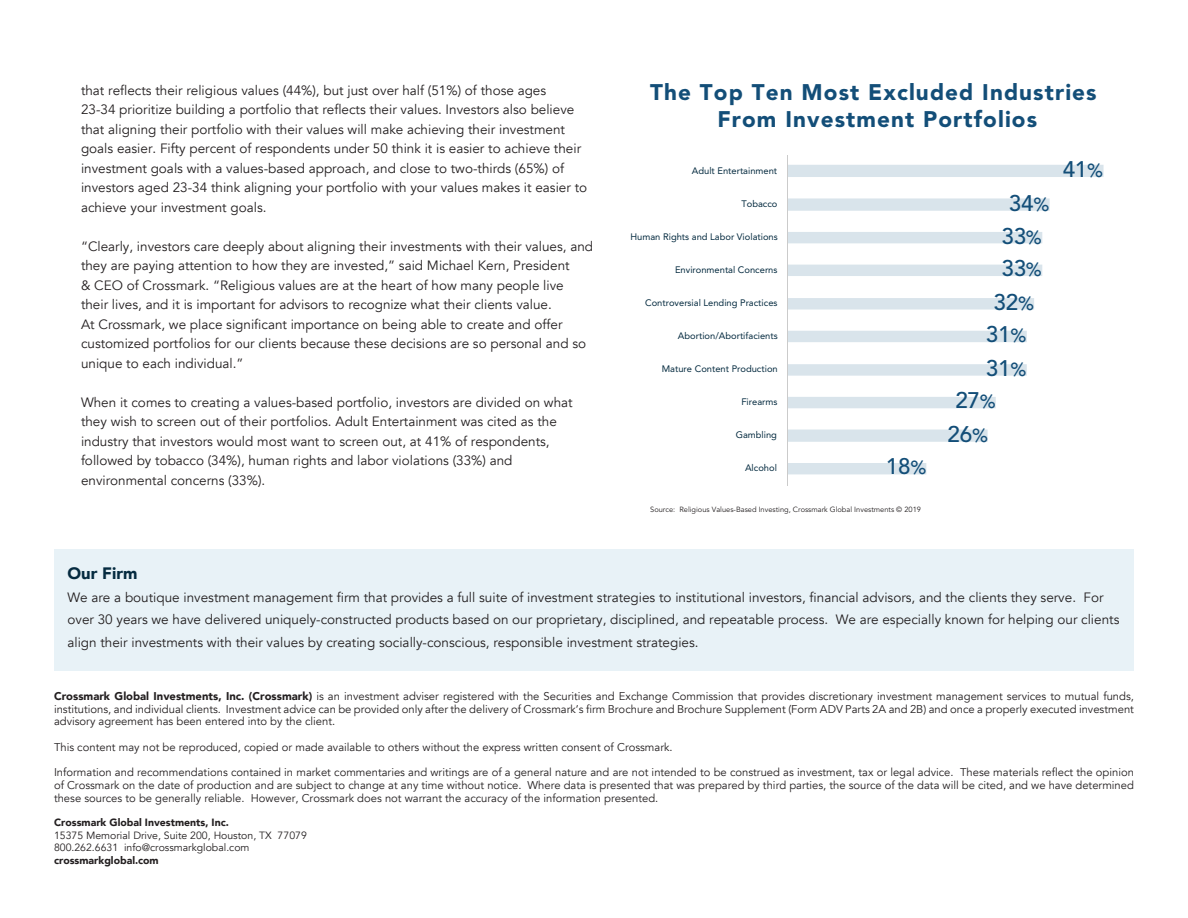
<style>
.page{position:relative;width:1188px;height:918px;background:#fff}
.page>*{position:absolute;margin:0;border:0;box-sizing:border-box;transform-origin:0 0}
.t1{font:900 22.5px/27px "Avenir";letter-spacing:.05em;color:#134e78;text-align:center}
.t2{font:500 22.5px "Avenir";letter-spacing:-.01em;color:#134e78}
.t3{font:900 16.5px "Avenir";color:#052b40}
.t4{font:13.5px/19.5px "Avenir";color:#231f20}
.t5{font:11.25px/12.8px "Avenir";color:#231f20;text-align:justify}
.t6{font:10.5px "Avenir";color:#231f20}
.t7{font:900 10.5px "Avenir";color:#231f20}
.t8{font:9.3px "Avenir";color:#042a3f}
.t9{font:7.5px "Avenir";color:#231f20}
.s1{font-size:18.75px}
.s2{font-weight:900}
</style>
<div class="page">
<svg style="left:788px;top:165px;width:316px;height:309px"></svg>
<hr style="left:787px;top:155px;width:1px;height:330px;background:#cbcbcb">
<div style="left:54px;top:549px;width:1080px;height:122px;background:#e8f2f7"></div>
<p class="t4" style="left:81px;top:80px;width:508px">that reflects their religious values (44%), but just over half (51%) of those ages<br>23-34 prioritize building a portfolio that reflects their values. Investors also believe that aligning their portfolio with their values will make achieving their investment goals easier. Fifty percent of respondents under 50 think it is easier to achieve their investment goals with a values-based approach, and close to two-thirds (65%) of investors aged 23-34 think aligning your portfolio with your values makes it easier to achieve your investment goals.</p>
<p class="t4" style="left:81px;top:236px;width:514px">“Clearly, investors care deeply about aligning their investments with their values, and they are paying attention to how they are invested,” said Michael Kern, President<br>&amp; CEO of Crossmark. “Religious values are at the heart of how many people live their lives, and it is important for advisors to recognize what their clients value.<br>At Crossmark, we place significant importance on being able to create and offer customized portfolios for our clients because these decisions are so personal and so unique to each individual.”</p>
<p class="t4" style="left:81px;top:392px;width:493px">When it comes to creating a values-based portfolio, investors are divided on what they wish to screen out of their portfolios. Adult Entertainment was cited as the industry that investors would most want to screen out, at 41% of respondents, followed by tobacco (34%), human rights and labor violations (33%) and environmental concerns (33%).</p>
<p class="t1" style="left:650px;top:78px;width:448px">The Top Ten Most Excluded Industries<br>From Investment Portfolios</p>
<p class="t8" style="left:692px;top:163px;width:87px">Adult Entertainment</p>
<p class="t2" style="left:1063px;top:150px;width:42px">41<span class="s1">%</span></p>
<p class="t2" style="left:1009px;top:183px;width:42px">34<span class="s1">%</span></p>
<p class="t2" style="left:1001px;top:216px;width:42px">33<span class="s1">%</span></p>
<p class="t2" style="left:1001px;top:249px;width:42px">33<span class="s1">%</span></p>
<p class="t2" style="left:994px;top:282px;width:42px">32<span class="s1">%</span></p>
<p class="t2" style="left:986px;top:315px;width:42px">31<span class="s1">%</span></p>
<p class="t2" style="left:986px;top:348px;width:42px">31<span class="s1">%</span></p>
<p class="t2" style="left:955px;top:381px;width:42px">27<span class="s1">%</span></p>
<p class="t2" style="left:948px;top:414px;width:42px">26<span class="s1">%</span></p>
<p class="t2" style="left:886px;top:447px;width:42px">18<span class="s1">%</span></p>
<p class="t8" style="left:741px;top:196px;width:38px">Tobacco</p>
<p class="t8" style="left:631px;top:229px;width:149px">Human Rights and Labor Violations</p>
<p class="t8" style="left:675px;top:262px;width:104px">Environmental Concerns</p>
<p class="t8" style="left:645px;top:296px;width:134px">Controversial Lending Practices</p>
<p class="t8" style="left:678px;top:328px;width:101px">Abortion/Abortifacients</p>
<p class="t8" style="left:662px;top:362px;width:117px">Mature Content Production</p>
<p class="t8" style="left:741px;top:394px;width:38px">Firearms</p>
<p class="t8" style="left:736px;top:427px;width:43px">Gambling</p>
<p class="t8" style="left:745px;top:460px;width:33px">Alcohol</p>
<p class="t9" style="left:650px;top:505px;width:272px">Source: Religious Values-Based Investing, Crossmark Global Investments © 2019</p>
<p class="t3" style="left:68px;top:559px;width:71px">Our Firm</p>
<p class="t4" style="left:68px;top:586px;width:1053px;line-height:22.5px">We are a boutique investment management firm that provides a full suite of investment strategies to institutional investors, financial advisors, and the clients they serve. For over 30 years we have delivered uniquely-constructed products based on our proprietary, disciplined, and repeatable process. We are especially known for helping our clients align their investments with their values by creating socially-conscious, responsible investment strategies.</p>
<p class="t5" style="left:54px;top:690px;width:1082px"><span class="s2">Crossmark Global Investments, Inc. (Crossmark)</span> is an investment adviser registered with the Securities and Exchange Commission that provides discretionary investment management services to mutual funds, institutions, and individual clients. Investment advice can be provided only after the delivery of Crossmark’s firm Brochure and Brochure Supplement (Form ADV Parts 2A and 2B) and once a properly executed investment advisory agreement has been entered into by the client.</p>
<p class="t5" style="left:54px;top:741px;width:620px">This content may not be reproduced, copied or made available to others without the express written consent of Crossmark.</p>
<p class="t5" style="left:54px;top:766px;width:1082px">Information and recommendations contained in market commentaries and writings are of a general nature and are not intended to be construed as investment, tax or legal advice. These materials reflect the opinion of Crossmark on the date of production and are subject to change at any time without notice. Where data is presented that was prepared by third parties, the source of the data will be cited, and we have determined these sources to be generally reliable. However, Crossmark does not warrant the accuracy of the information presented.</p>
<p class="t7" style="left:54px;top:814px;width:176px">Crossmark Global Investments, Inc.</p>
<p class="t6" style="left:54px;top:829px;width:254px">15375 Memorial Drive, Suite 200, Houston, TX 77079</p>
<p class="t6" style="left:54px;top:842px;width:197px">800.262.6631 info@crossmarkglobal.com</p>
<p class="t7" style="left:54px;top:851px;width:106px">crossmarkglobal.com</p>
</div>
